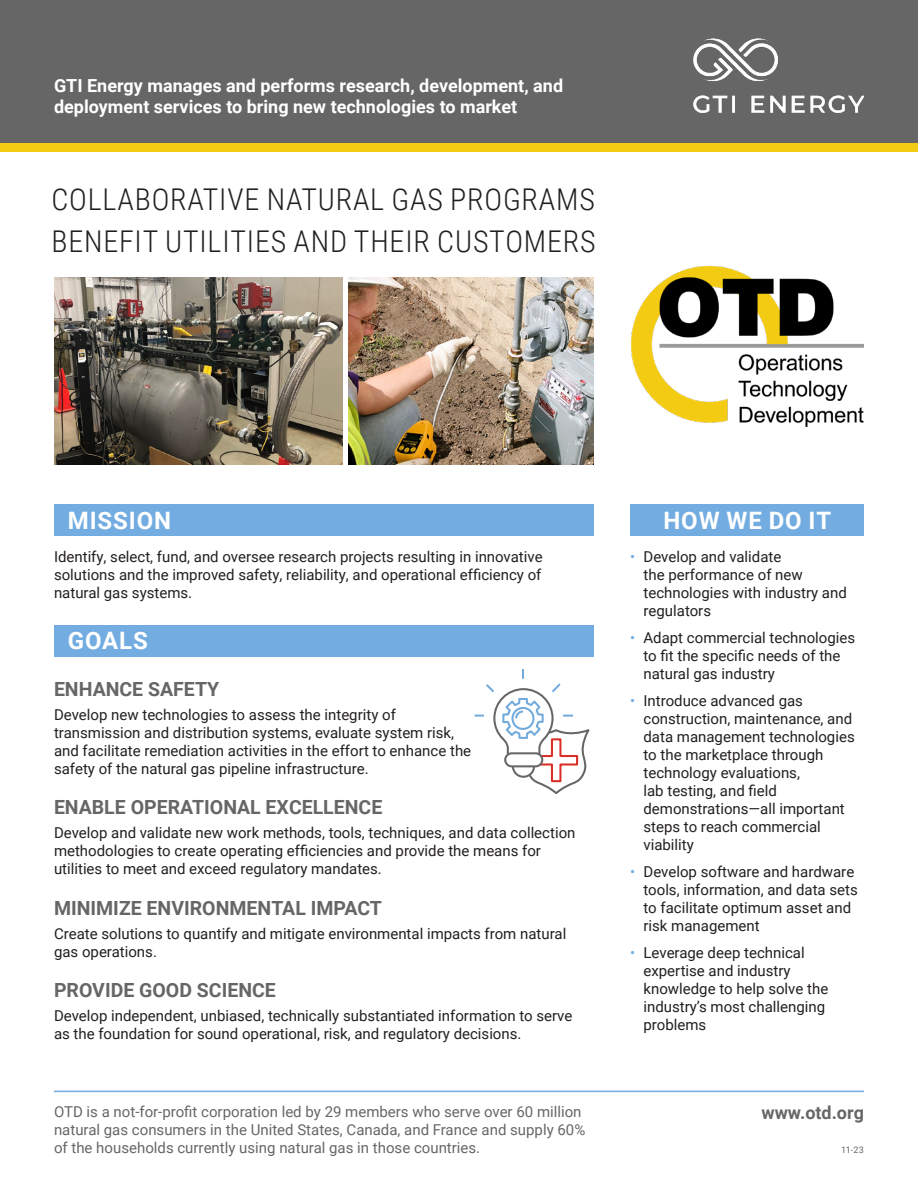
<style>
.page{position:relative;width:918px;height:1188px;background:#fff}
.page>*{position:absolute;margin:0;border:0;box-sizing:border-box;transform-origin:0 0}
.t1{font:300 30px/42px "Roboto Condensed";letter-spacing:.025em;color:#231f20}
.All_caps_head{font:700 24px "Roboto";letter-spacing:.035em;color:#fff}
.Sub_1{font:700 19.5px "Roboto";color:#666}
.t2{font:700 18px/21px "Roboto";color:#fff}
.body{font:700 18px "Roboto";color:#666}
.body-2{font:15px/18px "Roboto";color:#231f20}
.body-3{font:15px/18px "Roboto";color:#666}
.body-4{font:9px "Roboto";color:#666}
.s1{color:#72ace0}
</style>
<div class="page">
<img style="left:54px;top:278px;width:288px;height:186px">
<div style="left:0;top:0;width:918px;height:151px;background:#f4cb13"></div>
<div style="left:631px;top:504px;width:233px;height:32px;background:#72ace0"></div>
<div style="left:54px;top:504px;width:540px;height:32px;background:#72ace0"></div>
<div style="left:54px;top:625px;width:540px;height:31px;background:#72ace0"></div>
<div style="left:0;top:0;width:918px;height:143px;background:#666"></div>
<img style="left:693px;top:39px;width:171px;height:74px">
<img style="left:631px;top:266px;width:233px;height:160px">
<img style="left:348px;top:278px;width:246px;height:186px">
<svg style="left:475px;top:669px;width:115px;height:125px"></svg>
<div style="left:505px;top:753px;width:37px;height:13px;background:#fff;border-radius:7px"></div>
<div style="left:504px;top:752px;width:39px;height:15px;border:2px solid #666766;border-radius:7px"></div>
<hr style="left:54px;top:1091px;width:810px;height:1px;background:#72ace0">
<p class="t2" style="left:54px;top:74px;width:511px">GTI Energy manages and performs research, development, and deployment services to bring new technologies to market</p>
<p class="t1" style="left:52px;top:177px;width:546px">COLLABORATIVE NATURAL GAS PROGRAMS<br>BENEFIT UTILITIES AND THEIR CUSTOMERS</p>
<p class="All_caps_head" style="left:68px;top:504px;width:105px">MISSION</p>
<p class="body-2" style="left:54px;top:547px;width:490px;text-align:justify">Identify, select, fund, and oversee research projects resulting in innovative solutions and the improved safety, reliability, and operational efficiency of natural gas systems.</p>
<p class="All_caps_head" style="left:68px;top:624px;width:81px">GOALS</p>
<p class="Sub_1" style="left:54px;top:675px;width:167px">ENHANCE SAFETY</p>
<p class="body-2" style="left:54px;top:705px;width:419px">Develop new technologies to assess the integrity of transmission and distribution systems, evaluate system risk, and facilitate remediation activities in the effort to enhance the safety of the natural gas pipeline infrastructure.</p>
<p class="Sub_1" style="left:54px;top:794px;width:330px">ENABLE OPERATIONAL EXCELLENCE</p>
<p class="body-2" style="left:54px;top:824px;width:523px">Develop and validate new work methods, tools, techniques, and data collection methodologies to create operating efficiencies and provide the means for utilities to meet and exceed regulatory mandates.</p>
<p class="Sub_1" style="left:54px;top:894px;width:330px">MINIMIZE ENVIRONMENTAL IMPACT</p>
<p class="body-2" style="left:54px;top:924px;width:514px">Create solutions to quantify and mitigate environmental impacts from natural gas operations.</p>
<p class="Sub_1" style="left:54px;top:977px;width:223px">PROVIDE GOOD SCIENCE</p>
<p class="body-2" style="left:54px;top:1007px;width:520px">Develop independent, unbiased, technically substantiated information to serve as the foundation for sound operational, risk, and regulatory decisions.</p>
<p class="All_caps_head" style="left:664px;top:504px;width:169px">HOW WE DO IT</p>
<p class="body-2" style="left:644px;top:547px;width:205px;text-indent:-14px"><span class="s1">•</span> Develop and validate<br>the performance of new technologies with industry and regulators</p>
<p class="body-2" style="left:644px;top:628px;width:213px;text-indent:-14px"><span class="s1">•</span> Adapt commercial technologies to fit the specific needs of the natural gas industry</p>
<p class="body-2" style="left:644px;top:691px;width:213px;text-indent:-14px"><span class="s1">•</span> Introduce advanced gas construction, maintenance, and data management technologies to the marketplace through technology evaluations,<br>lab testing, and field demonstrations—all important steps to reach commercial viability</p>
<p class="body-2" style="left:644px;top:862px;width:216px;text-indent:-14px"><span class="s1">•</span> Develop software and hardware tools, information, and data sets to facilitate optimum asset and risk management</p>
<p class="body-2" style="left:644px;top:943px;width:186px;text-indent:-14px"><span class="s1">•</span> Leverage deep technical expertise and industry knowledge to help solve the industry’s most challenging problems</p>
<p class="body-3" style="left:54px;top:1102px;width:529px">OTD is a not-for-profit corporation led by 29 members who serve over 60 million</p>
<p class="body" style="left:762px;top:1100px;width:104px">www.otd.org</p>
<p class="body-3" style="left:54px;top:1120px;width:533px">natural gas consumers in the United States, Canada, and France and supply 60% of the households currently using natural gas in those countries.</p>
<p class="body-4" style="left:841px;top:1144px;width:24px">11-23</p>
</div>
